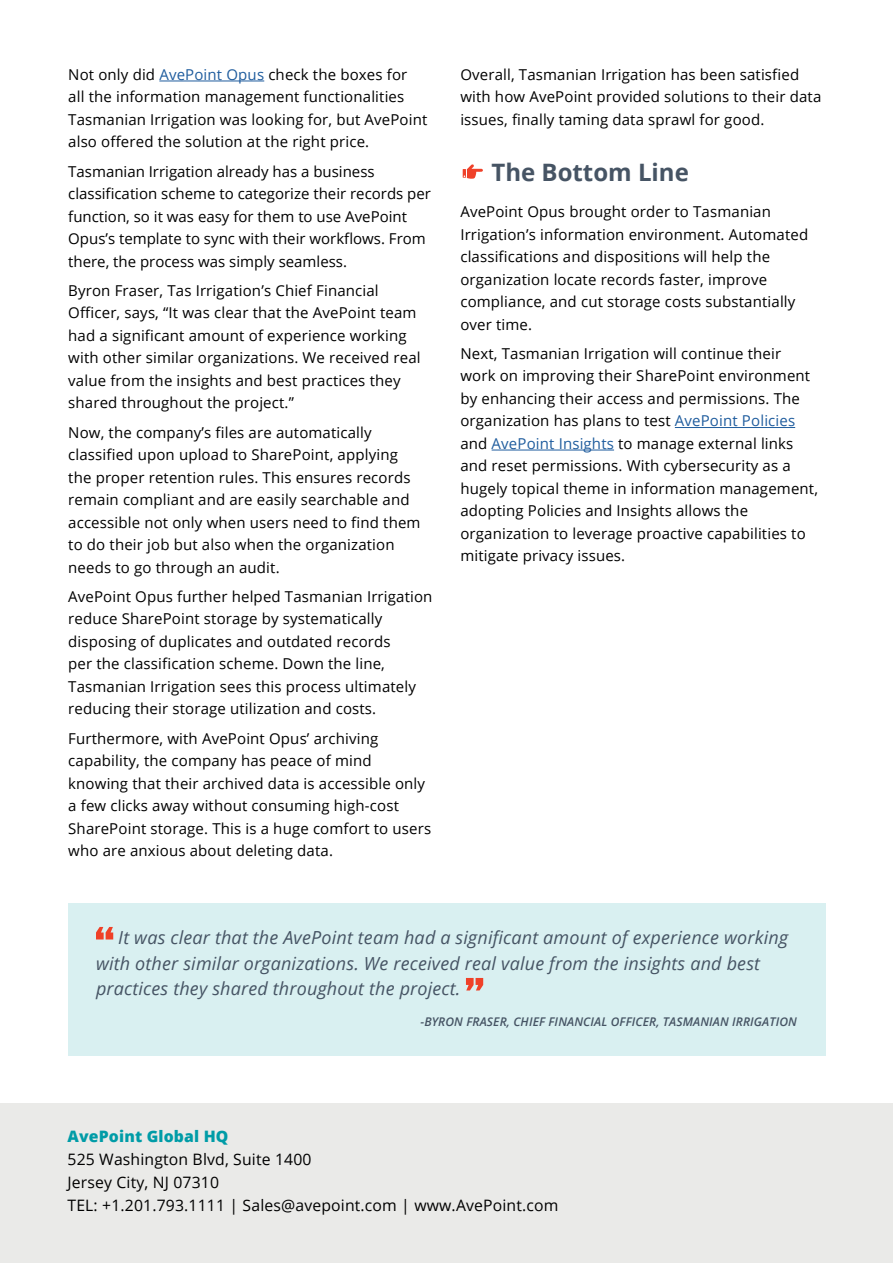
<style>
.page{position:relative;width:893px;height:1263px;background:#fff}
.page>*{position:absolute;margin:0;border:0;box-sizing:border-box;transform-origin:0 0}
.t1{font:700 24px "Open Sans";color:#465464}
.t2{font:italic 18px/25.5px "Open Sans";letter-spacing:.01em;color:#465464}
.t3{font:15.75px/23.2px "Open Sans";letter-spacing:.01em;color:#000}
.t4{font:800 15.75px "Open Sans";letter-spacing:.01em;color:#009ca7}
.t5{font:15px/22.5px "Open Sans";letter-spacing:.01em;color:#000}
.t6{font:italic 600 12px "Open Sans";letter-spacing:.01em;color:#465464}
.s1{color:#205d9e}
</style>
<div class="page">
<hr style="left:159px;top:81px;width:105px;height:1px;background:#205d9e">
<hr style="left:675px;top:427px;width:120px;height:1px;background:#205d9e">
<hr style="left:492px;top:450px;width:122px;height:1px;background:#205d9e">
<svg style="left:463px;top:164px;width:20px;height:15px"></svg>
<div style="left:0;top:1103px;width:893px;height:160px;background:#eaeae8"></div>
<div style="left:68px;top:903px;width:757px;height:153px;background:#d9f0f1"></div>
<svg style="left:96px;top:927px;width:17px;height:12px"></svg>
<svg style="left:466px;top:978px;width:17px;height:12px"></svg>
<p class="t5" style="left:68px;top:63px;width:361px">Not only did <span class="s1">AvePoint Opus</span> check the boxes for<br>all the information management functionalities Tasmanian Irrigation was looking for, but AvePoint also offered the solution at the right price.</p>
<p class="t5" style="left:68px;top:160px;width:364px">Tasmanian Irrigation already has a business classification scheme to categorize their records per function, so it was easy for them to use AvePoint Opus’s template to sync with their workflows. From there, the process was simply seamless.</p>
<p class="t5" style="left:68px;top:279px;width:354px">Byron Fraser, Tas Irrigation’s Chief Financial Officer, says, “It was clear that the AvePoint team had a significant amount of experience working with other similar organizations. We received real value from the insights and best practices they shared throughout the project.”</p>
<p class="t5" style="left:68px;top:421px;width:354px">Now, the company’s files are automatically classified upon upload to SharePoint, applying the proper retention rules. This ensures records remain compliant and are easily searchable and accessible not only when users need to find them to do their job but also when the organization needs to go through an audit.</p>
<p class="t5" style="left:68px;top:585px;width:366px">AvePoint Opus further helped Tasmanian Irrigation reduce SharePoint storage by systematically disposing of duplicates and outdated records<br>per the classification scheme. Down the line, Tasmanian Irrigation sees this process ultimately reducing their storage utilization and costs.</p>
<p class="t5" style="left:68px;top:727px;width:364px">Furthermore, with AvePoint Opus’ archiving capability, the company has peace of mind knowing that their archived data is accessible only a few clicks away without consuming high-cost SharePoint storage. This is a huge comfort to users who are anxious about deleting data.</p>
<p class="t5" style="left:460px;top:63px;width:362px">Overall, Tasmanian Irrigation has been satisfied with how AvePoint provided solutions to their data issues, finally taming data sprawl for good.</p>
<h1 class="t1" style="left:491px;top:155px;width:199px">The Bottom Line</h1>
<p class="t5" style="left:460px;top:200px;width:349px">AvePoint Opus brought order to Tasmanian Irrigation’s information environment. Automated classifications and dispositions will help the organization locate records faster, improve compliance, and cut storage costs substantially over time.</p>
<p class="t5" style="left:460px;top:342px;width:359px">Next, Tasmanian Irrigation will continue their work on improving their SharePoint environment by enhancing their access and permissions. The organization has plans to test <span class="s1">AvePoint Policies </span>and <span class="s1">AvePoint Insights</span> to manage external links and reset permissions. With cybersecurity as a hugely topical theme in information management, adopting Policies and Insights allows the organization to leverage proactive capabilities to mitigate privacy issues.</p>
<p class="t2" style="left:96px;top:924px;width:694px;text-indent:22px">It was clear that the AvePoint team had a significant amount of experience working with other similar organizations. We received real value from the insights and best practices they shared throughout the project.</p>
<p class="t6" style="left:420px;top:1013px;width:378px">-BYRON FRASER, CHIEF FINANCIAL OFFICER, TASMANIAN IRRIGATION</p>
<p class="t4" style="left:68px;top:1124px;width:162px">AvePoint Global HQ</p>
<p class="t3" style="left:68px;top:1147px;width:492px">525 Washington Blvd, Suite 1400<br>Jersey City, NJ 07310<br>TEL: +1.201.793.1111 | Sales@avepoint.com | www.AvePoint.com</p>
</div>
